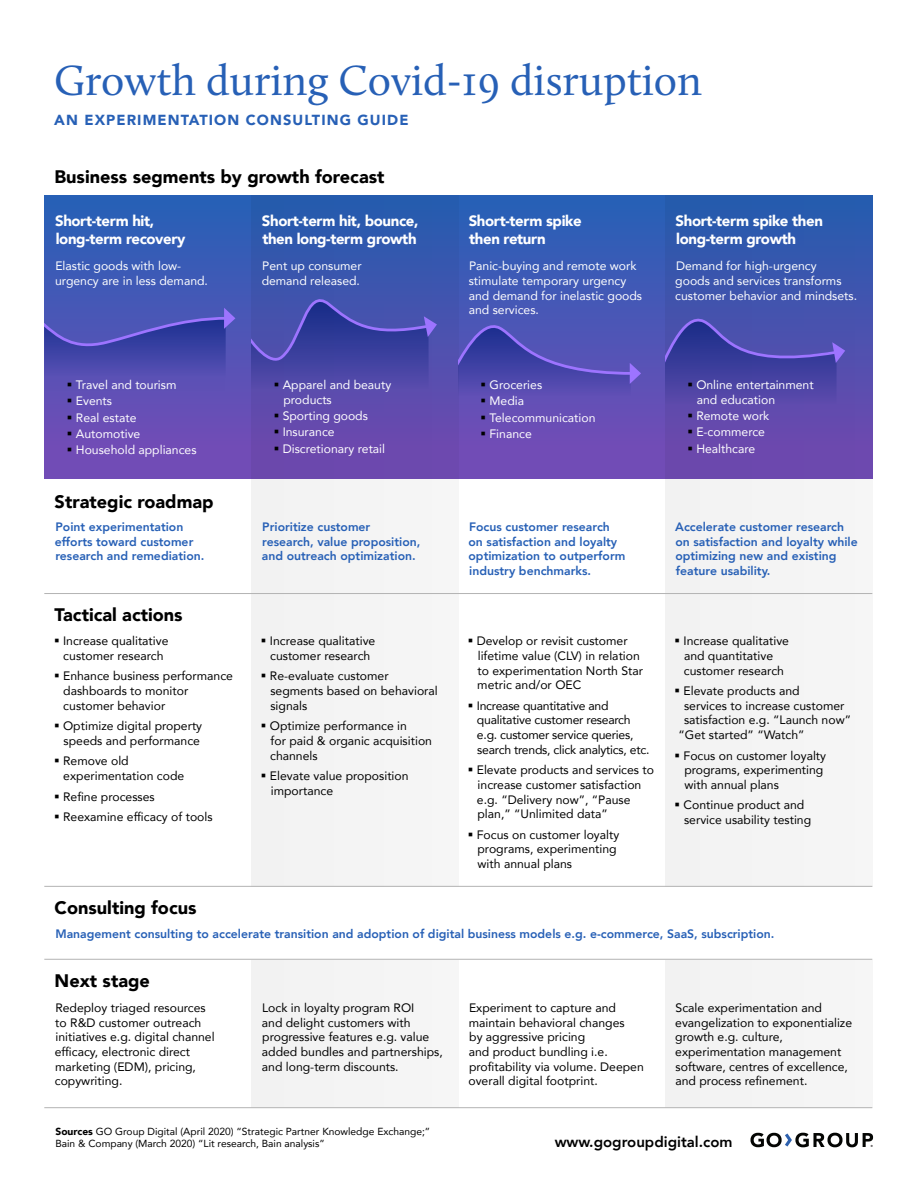
<style>
.page{position:relative;width:918px;height:1188px;background:#fff}
.page>*{position:absolute;margin:0;border:0;box-sizing:border-box;transform-origin:0 0}
.Primary_Statement{font:43.65px "Calluna";color:#2760b6}
.Chart_Title{font:900 18.15px "Avenir";color:#000}
.Chart_Title-2{font:900 15px/18px "Avenir";letter-spacing:-.025em;color:#fff}
.Chart_Title-3{font:800 15px "Avenir";color:#000}
.t1{font:900 14.55px "Avenir";letter-spacing:.075em;color:#2760b6}
.Chart_Title-4{font:12.15px/14.7px "Avenir";color:#000}
.Chart_Title-5{font:12.15px/14.7px "Avenir";color:#fff}
.Chart_Title-6{font:800 12.15px/14.7px "Avenir";color:#2760b6}
.Chart_Title-7{font:12.15px/14.7px "Avenir";letter-spacing:-.02em;color:#000}
.Chart_Title-8{font:10.2px/12.3px "Avenir";color:#000}
.s1{color:#000}
.s2{font-weight:900}
</style>
<div class="page">
<div style="left:44px;top:195px;width:828px;height:283px;background:linear-gradient(to bottom,#2560b6,#784ab6)"></div>
<svg style="left:252px;top:195px;width:206px;height:912px"></svg>
<svg style="left:665px;top:195px;width:207px;height:912px"></svg>
<hr style="left:44px;top:593px;width:828px;height:1px;background:#b3b3b3">
<hr style="left:44px;top:1107px;width:828px;height:1px;background:#b3b3b3">
<div style="left:44px;top:887px;width:828px;height:72px;background:#fff"></div>
<hr style="left:44px;top:959px;width:828px;height:1px;background:#b3b3b3">
<hr style="left:44px;top:886px;width:828px;height:1px;background:#b3b3b3">
<svg style="left:751px;top:1133px;width:122px;height:14px"></svg>
<svg style="left:44px;top:308px;width:191px;height:84px;background:#4c4db1"></svg>
<svg style="left:252px;top:297px;width:185px;height:92px;background:#4548a8"></svg>
<svg style="left:459px;top:318px;width:182px;height:78px;background:#4f4eb2"></svg>
<svg style="left:665px;top:312px;width:180px;height:92px;background:#4948a8"></svg>
<p class="Primary_Statement" style="left:54px;top:54px;width:649px">Growth during Covid-19 disruption</p>
<p class="t1" style="left:54px;top:108px;width:356px">AN EXPERIMENTATION CONSULTING GUIDE</p>
<p class="Chart_Title" style="left:55px;top:161px;width:331px">Business segments by growth forecast</p>
<p class="Chart_Title-2" style="left:55px;top:211px;width:132px">Short-term hit, long-term recovery</p>
<p class="Chart_Title-5" style="left:55px;top:258px;width:154px">Elastic goods with low&shy;urgency are in less demand.</p>
<p class="Chart_Title-5" style="left:67px;top:377px;width:111px"><span class="s1">▪</span> Travel and tourism</p>
<p class="Chart_Title-5" style="left:67px;top:394px;width:47px"><span class="s1">▪</span> Events</p>
<p class="Chart_Title-5" style="left:67px;top:410px;width:71px"><span class="s1">▪</span> Real estate</p>
<p class="Chart_Title-5" style="left:67px;top:426px;width:75px"><span class="s1">▪</span> Automotive</p>
<p class="Chart_Title-5" style="left:67px;top:442px;width:131px"><span class="s1">▪</span> Household appliances</p>
<p class="Chart_Title" style="left:55px;top:486px;width:160px">Strategic roadmap</p>
<p class="Chart_Title-2" style="left:262px;top:211px;width:158px">Short-term hit, bounce, then long-term growth</p>
<p class="Chart_Title-5" style="left:262px;top:258px;width:102px">Pent up consumer demand released.</p>
<p class="Chart_Title-5" style="left:283px;top:377px;width:109px;text-indent:-10px"><span class="s1">▪</span> Apparel and beauty products</p>
<p class="Chart_Title-5" style="left:274px;top:408px;width:96px"><span class="s1">▪</span> Sporting goods</p>
<p class="Chart_Title-5" style="left:274px;top:424px;width:63px"><span class="s1">▪</span> Insurance</p>
<p class="Chart_Title-5" style="left:274px;top:441px;width:113px"><span class="s1">▪</span> Discretionary retail</p>
<p class="Chart_Title-2" style="left:469px;top:211px;width:114px">Short-term spike then return</p>
<p class="Chart_Title-5" style="left:469px;top:258px;width:175px">Panic-buying and remote work stimulate temporary urgency and demand for inelastic goods and services.</p>
<p class="Chart_Title-5" style="left:481px;top:377px;width:63px"><span class="s1">▪</span> Groceries</p>
<p class="Chart_Title-5" style="left:481px;top:394px;width:45px"><span class="s1">▪</span> Media</p>
<p class="Chart_Title-5" style="left:481px;top:410px;width:117px"><span class="s1">▪</span> Telecommunication</p>
<p class="Chart_Title-5" style="left:481px;top:426px;width:53px"><span class="s1">▪</span> Finance</p>
<p class="Chart_Title-2" style="left:676px;top:211px;width:149px">Short-term spike then long-term growth</p>
<p class="Chart_Title-5" style="left:675px;top:258px;width:183px">Demand for high-urgency<br>goods and services transforms customer behavior and mindsets.</p>
<p class="Chart_Title-5" style="left:697px;top:377px;width:118px;text-indent:-9px"><span class="s1">▪</span> Online entertainment and education</p>
<p class="Chart_Title-5" style="left:687px;top:408px;width:84px"><span class="s1">▪</span> Remote work</p>
<p class="Chart_Title-5" style="left:687px;top:424px;width:79px"><span class="s1">▪</span> E-commerce</p>
<p class="Chart_Title-5" style="left:687px;top:441px;width:70px"><span class="s1">▪</span> Healthcare</p>
<p class="Chart_Title-6" style="left:55px;top:519px;width:151px">Point experimentation efforts toward customer research and remediation.</p>
<p class="Chart_Title-6" style="left:262px;top:519px;width:160px">Prioritize customer research, value proposition, and outreach optimization.</p>
<p class="Chart_Title-6" style="left:469px;top:519px;width:159px">Focus customer research on satisfaction and loyalty optimization to outperform industry benchmarks.</p>
<p class="Chart_Title-6" style="left:675px;top:519px;width:184px">Accelerate customer research on satisfaction and loyalty while optimizing new and existing feature usability.</p>
<p class="Chart_Title" style="left:55px;top:599px;width:130px">Tactical actions</p>
<p class="Chart_Title-4" style="left:54px;top:633px;width:116px;text-align:center">▪ Increase qualitative customer research</p>
<p class="Chart_Title-4" style="left:63px;top:669px;width:171px;text-indent:-9px">▪ Enhance business performance dashboards to monitor customer behavior</p>
<p class="Chart_Title-4" style="left:54px;top:718px;width:150px;text-align:right">▪ Optimize digital property speeds and performance</p>
<p class="Chart_Title-4" style="left:63px;top:754px;width:123px;text-indent:-9px">▪ Remove old experimentation code</p>
<p class="Chart_Title-4" style="left:54px;top:789px;width:102px">▪ Refine processes</p>
<p class="Chart_Title-4" style="left:54px;top:809px;width:160px">▪ Reexamine efficacy of tools</p>
<p class="Chart_Title-4" style="left:261px;top:633px;width:116px;text-align:center">▪ Increase qualitative customer research</p>
<p class="Chart_Title-4" style="left:270px;top:669px;width:169px;text-indent:-9px">▪ Re-evaluate customer segments based on behavioral signals</p>
<p class="Chart_Title-4" style="left:270px;top:718px;width:163px;text-indent:-9px">▪ Optimize performance in<br>for paid &amp; organic acquisition channels</p>
<p class="Chart_Title-4" style="left:271px;top:768px;width:139px;text-indent:-10px">▪ Elevate value proposition importance</p>
<p class="Chart_Title" style="left:55px;top:892px;width:143px">Consulting focus</p>
<p class="Chart_Title-4" style="left:477px;top:633px;width:167px;text-indent:-10px">▪ Develop or revisit customer lifetime value (CLV) in relation to experimentation North Star metric and/or OEC</p>
<p class="Chart_Title-7" style="left:477px;top:698px;width:174px;text-indent:-9px">▪ Increase quantitative and qualitative customer research e.g. customer service queries, search trends, click analytics, etc.</p>
<p class="Chart_Title-4" style="left:477px;top:762px;width:179px;text-indent:-9px">▪ Elevate products and services to increase customer satisfaction e.g. “Delivery now”, “Pause plan,” “Unlimited data”</p>
<p class="Chart_Title-4" style="left:478px;top:827px;width:143px;text-indent:-10px">▪ Focus on customer loyalty programs, experimenting with annual plans</p>
<p class="Chart_Title-4" style="left:675px;top:633px;width:116px;text-align:center">▪ Increase qualitative and quantitative customer research</p>
<p class="Chart_Title-4" style="left:675px;top:683px;width:127px">▪ Elevate products and</p>
<p class="Chart_Title-4" style="left:684px;top:698px;width:162px">services to increase customer</p>
<p class="Chart_Title-4" style="left:684px;top:712px;width:168px">satisfaction e.g. “Launch now”</p>
<p class="Chart_Title-4" style="left:679px;top:727px;width:127px">“Get started” “Watch”</p>
<p class="Chart_Title-4" style="left:684px;top:748px;width:143px;text-indent:-10px">▪ Focus on customer loyalty programs, experimenting with annual plans</p>
<p class="Chart_Title-4" style="left:684px;top:798px;width:129px;text-indent:-9px">▪ Continue product and service usability testing</p>
<p class="Chart_Title-6" style="left:55px;top:927px;width:721px">Management consulting to accelerate transition and adoption of digital business models e.g. e-commerce, SaaS, subscription.</p>
<p class="Chart_Title" style="left:55px;top:966px;width:97px">Next stage</p>
<p class="Chart_Title-4" style="left:55px;top:1000px;width:161px">Redeploy triaged resources to R&amp;D customer outreach initiatives e.g. digital channel efficacy, electronic direct marketing (EDM), pricing, copywriting.</p>
<p class="Chart_Title-8" style="left:55px;top:1125px;width:376px"><span class="s2">Sources</span> GO Group Digital (April 2020) “Strategic Partner Knowledge Exchange;”<br>Bain &amp; Company (March 2020) “Lit research, Bain analysis”</p>
<p class="Chart_Title-4" style="left:262px;top:1000px;width:182px">Lock in loyalty program ROI<br>and delight customers with progressive features e.g. value added bundles and partnerships, and long-term discounts.</p>
<p class="Chart_Title-4" style="left:468px;top:1000px;width:177px">Experiment to capture and maintain behavioral changes<br>by aggressive pricing<br>and product bundling i.e. profitability via volume. Deepen overall digital footprint.</p>
<p class="Chart_Title-4" style="left:675px;top:1000px;width:178px">Scale experimentation and evangelization to exponentialize growth e.g. culture, experimentation management software, centres of excellence, and process refinement.</p>
<p class="Chart_Title-3" style="left:555px;top:1130px;width:179px">www.gogroupdigital.com</p>
</div>
